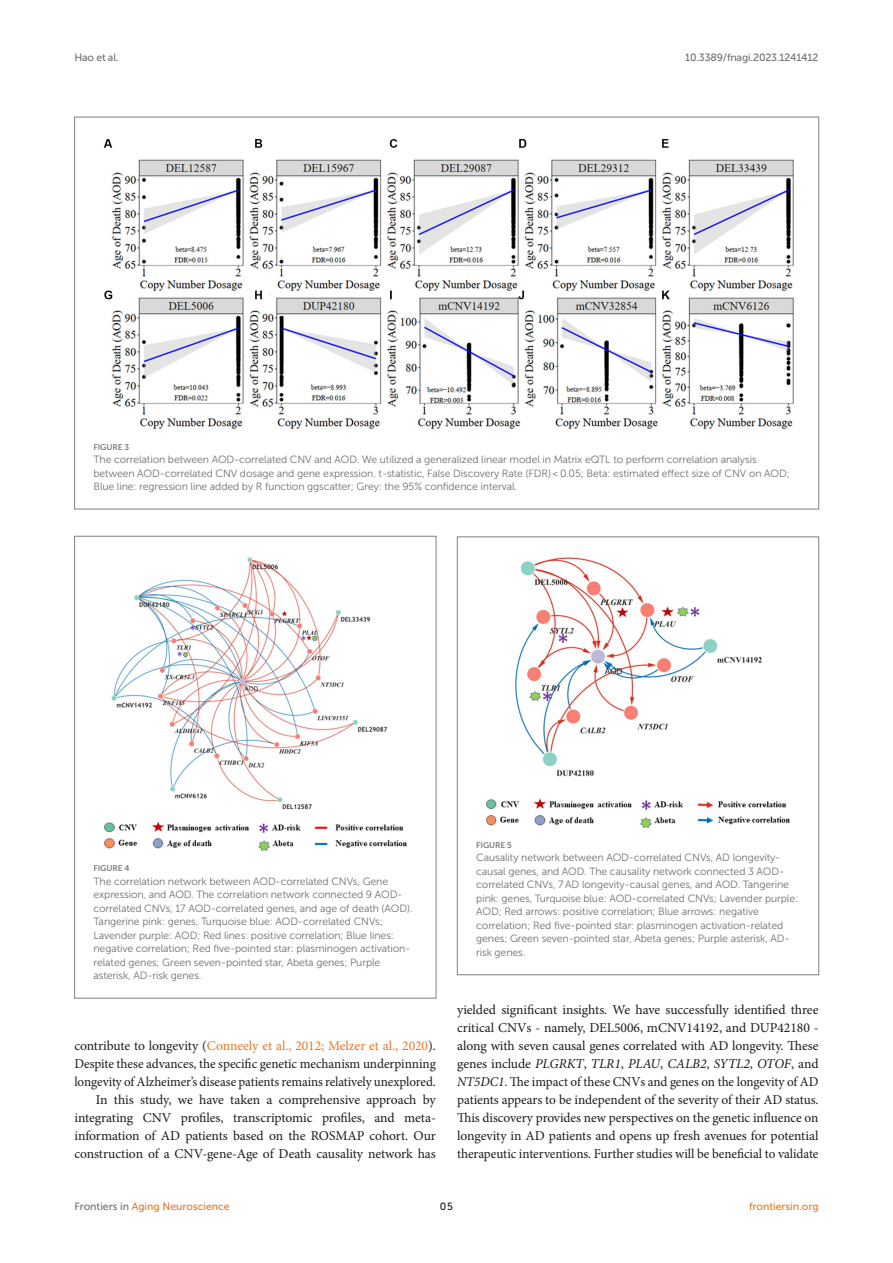
<style>
.page{position:relative;width:893px;height:1263px;background:#fff}
.page>*{position:absolute;margin:0;border:0;box-sizing:border-box;transform-origin:0 0}
.TEXT{font:13.5px/18px "Minion Pro";letter-spacing:-.005em;color:#1b1c1b;text-align:justify}
.TEXT_FLUSH{font:13.5px/18px "Minion Pro";letter-spacing:-.005em;color:#1b1c1b;text-align:justify}
.FIG_LEG{font:10.5px/13.5px "Museo Sans 300";letter-spacing:-.01em;color:#706f70}
.t1{font:10.5px "Museo Sans 500";color:#e87626}
.t2{font:10.5px "Museo Sans 500";letter-spacing:-.015em;color:#706f70}
.t3{font:10.5px "Museo Sans 500";color:#1b1c1b}
.FIG_HD{font:8.25px "Museo Sans 700";letter-spacing:-.01em;color:#7e7f7f}
.s1{color:#e87626}
.s2{font-style:italic}
.s3{color:#706f70}
</style>
<div class="page">
<img style="left:104px;top:139px;width:690px;height:290px">
<img style="left:104px;top:557px;width:303px;height:294px">
<img style="left:486px;top:557px;width:304px;height:271px">
<div style="left:457px;top:537px;width:362px;height:438px;border:1px solid #808285"></div>
<p class="t2" style="left:74px;top:51px;width:46px">Hao et al.</p>
<p class="t2" style="left:685px;top:51px;width:135px">10.3389/fnagi.2023.1241412</p>
<p class="FIG_HD" style="left:94px;top:442px;width:37px">FIGURE 3</p>
<p class="FIG_LEG" style="left:94px;top:453px;width:698px">The correlation between AOD-correlated CNV and AOD. We utilized a generalized linear model in Matrix eQTL to perform correlation analysis between AOD-correlated CNV dosage and gene expression. t-statistic, False Discovery Rate (FDR) &lt; 0.05; Beta: estimated effect size of CNV on AOD;<br>Blue line: regression line added by R function ggscatter; Grey: the 95% confidence interval.</p>
<p class="FIG_HD" style="left:94px;top:864px;width:37px">FIGURE 4</p>
<p class="FIG_LEG" style="left:94px;top:874px;width:321px">The correlation network between AOD-correlated CNVs, Gene expression, and AOD. The correlation network connected 9 AOD&shy;correlated CNVs, 17 AOD-correlated genes, and age of death (AOD).<br>Tangerine pink: genes, Turquoise blue: AOD-correlated CNVs; Lavender purple: AOD; Red lines: positive correlation; Blue lines: negative correlation; Red five-pointed star: plasminogen activation&shy;related genes; Green seven-pointed star, Abeta genes; Purple asterisk, AD-risk genes.</p>
<p class="TEXT_FLUSH" style="left:74px;top:1037px;width:363px">contribute to longevity (<span class="s1">Conneely et al., 2012; Melzer et al., 2020</span>).<br>Despite these advances, the specific genetic mechanism underpinning longevity of Alzheimer’s disease patients remains relatively unexplored.</p>
<p class="TEXT" style="left:74px;top:1091px;width:363px;text-indent:21px">In this study, we have taken a comprehensive approach by integrating CNV profiles, transcriptomic profiles, and meta&shy;information of AD patients based on the ROSMAP cohort. Our construction of a CNV-gene-Age of Death causality network has</p>
<p class="FIG_HD" style="left:476px;top:840px;width:37px">FIGURE 5</p>
<p class="FIG_LEG" style="left:476px;top:851px;width:323px">Causality network between AOD-correlated CNVs, AD longevity&shy;causal genes, and AOD. The causality network connected 3 AOD&shy;correlated CNVs, 7 AD longevity-causal genes, and AOD. Tangerine pink: genes, Turquoise blue: AOD-correlated CNVs; Lavender purple:<br>AOD; Red arrows: positive correlation; Blue arrows: negative correlation; Red five-pointed star: plasminogen activation-related genes; Green seven-pointed star, Abeta genes; Purple asterisk, AD&shy;risk genes.</p>
<p class="TEXT" style="left:457px;top:1001px;width:363px">yielded significant insights. We have successfully identified three critical CNVs - namely, DEL5006, mCNV14192, and DUP42180 - along with seven causal genes correlated with AD longevity. These genes include <span class="s2">PLGRKT</span>, <span class="s2">TLR1</span>, <span class="s2">PLAU</span>, <span class="s2">CALB2</span>, <span class="s2">SYTL2</span>, <span class="s2">OTOF</span>, and <span class="s2">NT5DC1</span>. The impact of these CNVs and genes on the longevity of AD patients appears to be independent of the severity of their AD status.<br>This discovery provides new perspectives on the genetic influence on longevity in AD patients and opens up fresh avenues for potential therapeutic interventions. Further studies will be beneficial to validate</p>
<p class="t1" style="left:74px;top:1200px;width:157px"><span class="s3">Frontiers in</span> Aging Neuroscience</p>
<p class="t3" style="left:440px;top:1200px;width:14px">05</p>
<p class="t1" style="left:749px;top:1200px;width:71px">frontiersin.org</p>
</div>
